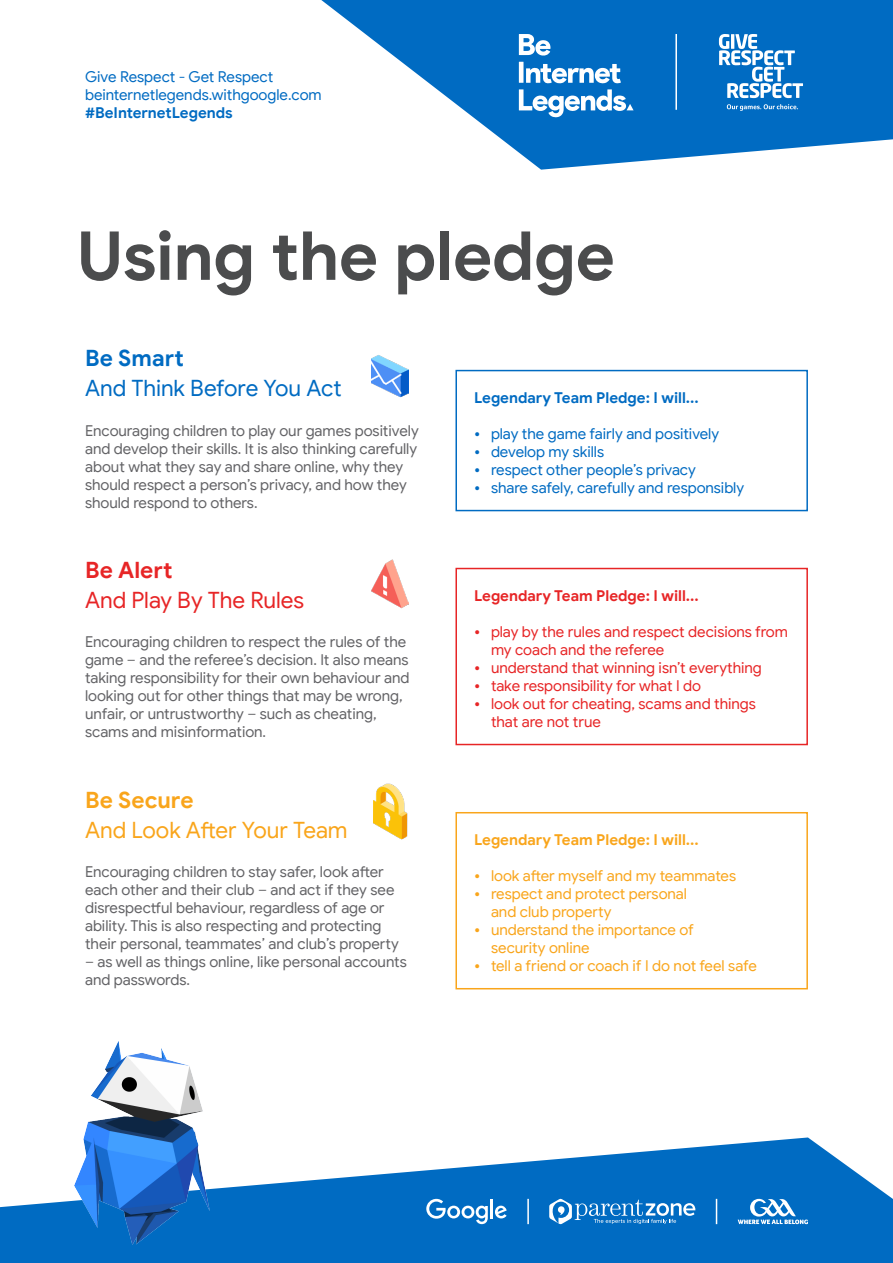
<style>
.page{position:relative;width:893px;height:1263px;background:#fff}
.page>*{position:absolute;margin:0;border:0;box-sizing:border-box;transform-origin:0 0}
.t1{font:700 67.5px "Google Sans";letter-spacing:-.01em;color:#4b4c4d}
.t2{font:22.5px "Google Sans";letter-spacing:-.005em;color:#006bc2}
.t3{font:22.5px "Google Sans";color:#f9a51b}
.t4{font:22.5px "Google Sans";color:#e72526}
.t5{font:700 22.5px "Google Sans";color:#f9a51b}
.t6{font:700 22.5px "Google Sans";letter-spacing:.005em;color:#006bc2}
.t7{font:700 22.5px "Google Sans";letter-spacing:.005em;color:#e72526}
.t8{font:15px/18px "Google Sans";color:#636366}
.t9{font:15px/18px "Google Sans";color:#e72526}
.t10{font:15px "Google Sans";color:#006bc2}
.t11{font:15px/18px "Google Sans";color:#f9a51b}
.t12{font:700 15px "Google Sans";color:#006bc2}
.t13{font:700 15px "Google Sans";color:#e72526}
.t14{font:700 15px "Google Sans";color:#f9a51b}
.s1{font-weight:700}
</style>
<div class="page">
<div style="left:455px;top:370px;width:353px;height:141px;border:2px solid #006bc2"></div>
<div style="left:455px;top:568px;width:353px;height:177px;border:2px solid #e72526"></div>
<div style="left:455px;top:812px;width:353px;height:177px;border:2px solid #f9a51b"></div>
<svg style="left:0;top:1137px;width:893px;height:126px;fill:#006bc2"></svg>
<img style="left:62px;top:1041px;width:167px;height:222px">
<svg style="left:321px;top:0;width:572px;height:170px;fill:#006bc2"></svg>
<img style="left:372px;top:355px;width:36px;height:43px">
<img style="left:372px;top:559px;width:36px;height:50px">
<img style="left:373px;top:783px;width:35px;height:57px">
<hr style="left:527px;top:1199px;width:2px;height:25px;background:#fff">
<svg style="left:426px;top:1199px;width:62px;height:25px"></svg>
<hr style="left:490px;top:1199px;width:3px;height:19px;background:#fff">
<svg style="left:495px;top:1206px;width:12px;height:12px"></svg>
<svg style="left:549px;top:1198px;width:146px;height:26px;background:#3e8fd0"></svg>
<svg style="left:716px;top:1199px;width:1px;height:25px"></svg>
<svg style="left:738px;top:1199px;width:70px;height:25px"></svg>
<svg style="left:519px;top:34px;width:31px;height:22px"></svg>
<svg style="left:519px;top:62px;width:102px;height:21px"></svg>
<svg style="left:519px;top:89px;width:115px;height:28px"></svg>
<hr style="left:675px;top:34px;width:2px;height:76px;background:#fff">
<svg style="left:719px;top:34px;width:84px;height:64px"></svg>
<svg style="left:727px;top:104px;width:71px;height:7px"></svg>
<p class="t10" style="left:85px;top:68px;width:190px">Give Respect - Get Respect</p>
<p class="t10" style="left:85px;top:86px;width:238px">beinternetlegends.withgoogle.com</p>
<p class="t12" style="left:85px;top:104px;width:149px">#BeInternetLegends</p>
<p class="t1" style="left:77px;top:215px;width:540px">Using the pledge</p>
<p class="t6" style="left:85px;top:344px;width:100px">Be Smart</p>
<p class="t2" style="left:85px;top:374px;width:258px">And Think Before You Act</p>
<p class="t8" style="left:85px;top:421px;width:335px">Encouraging children to play our games positively and develop their skills. It is also thinking carefully about what they say and share online, why they should respect a person’s privacy, and how they should respond to others.</p>
<p class="t7" style="left:85px;top:556px;width:89px">Be Alert</p>
<p class="t4" style="left:85px;top:586px;width:221px">And Play By The Rules</p>
<p class="t8" style="left:85px;top:633px;width:326px">Encouraging children to respect the rules of the game – and the referee’s decision. It also means taking responsibility for their own behaviour and looking out for other things that may be wrong, unfair, or untrustworthy – such as cheating, scams and misinformation.</p>
<p class="t5" style="left:85px;top:786px;width:110px">Be Secure</p>
<p class="t3" style="left:85px;top:816px;width:264px">And Look After Your Team</p>
<p class="t8" style="left:85px;top:863px;width:315px">Encouraging children to stay safer, look after each other and their club – and act if they see disrespectful behaviour, regardless of age or ability. This is also respecting and protecting their personal, teammates’ and club’s property</p>
<p class="t8" style="left:85px;top:953px;width:323px">– as well as things online, like personal accounts and passwords.</p>
<p class="t12" style="left:474px;top:388px;width:226px">Legendary Team Pledge: I will...</p>
<p class="t10" style="left:474px;top:424px;width:247px"><span class="s1">•</span> play the game fairly and positively</p>
<p class="t10" style="left:474px;top:442px;width:132px"><span class="s1">•</span> develop my skills</p>
<p class="t10" style="left:474px;top:460px;width:223px"><span class="s1">•</span> respect other people’s privacy</p>
<p class="t10" style="left:474px;top:478px;width:272px"><span class="s1">•</span> share safely, carefully and responsibly</p>
<p class="t13" style="left:474px;top:586px;width:226px">Legendary Team Pledge: I will...</p>
<p class="t9" style="left:491px;top:622px;width:298px;text-indent:-17px"><span class="s1">•</span> play by the rules and respect decisions from my coach and the referee</p>
<p class="t9" style="left:474px;top:658px;width:289px"><span class="s1">•</span> understand that winning isn’t everything</p>
<p class="t9" style="left:474px;top:676px;width:229px"><span class="s1">•</span> take responsibility for what I do</p>
<p class="t9" style="left:491px;top:694px;width:266px;text-indent:-17px"><span class="s1">•</span> look out for cheating, scams and things that are not true</p>
<p class="t14" style="left:474px;top:830px;width:226px">Legendary Team Pledge: I will...</p>
<p class="t11" style="left:474px;top:867px;width:264px"><span class="s1">•</span> look after myself and my teammates</p>
<p class="t11" style="left:491px;top:885px;width:197px;text-indent:-17px"><span class="s1">•</span> respect and protect personal and club property</p>
<p class="t11" style="left:491px;top:921px;width:204px;text-indent:-17px"><span class="s1">•</span> understand the importance of security online</p>
<p class="t11" style="left:474px;top:957px;width:284px"><span class="s1">•</span> tell a friend or coach if I do not feel safe</p>
</div>
